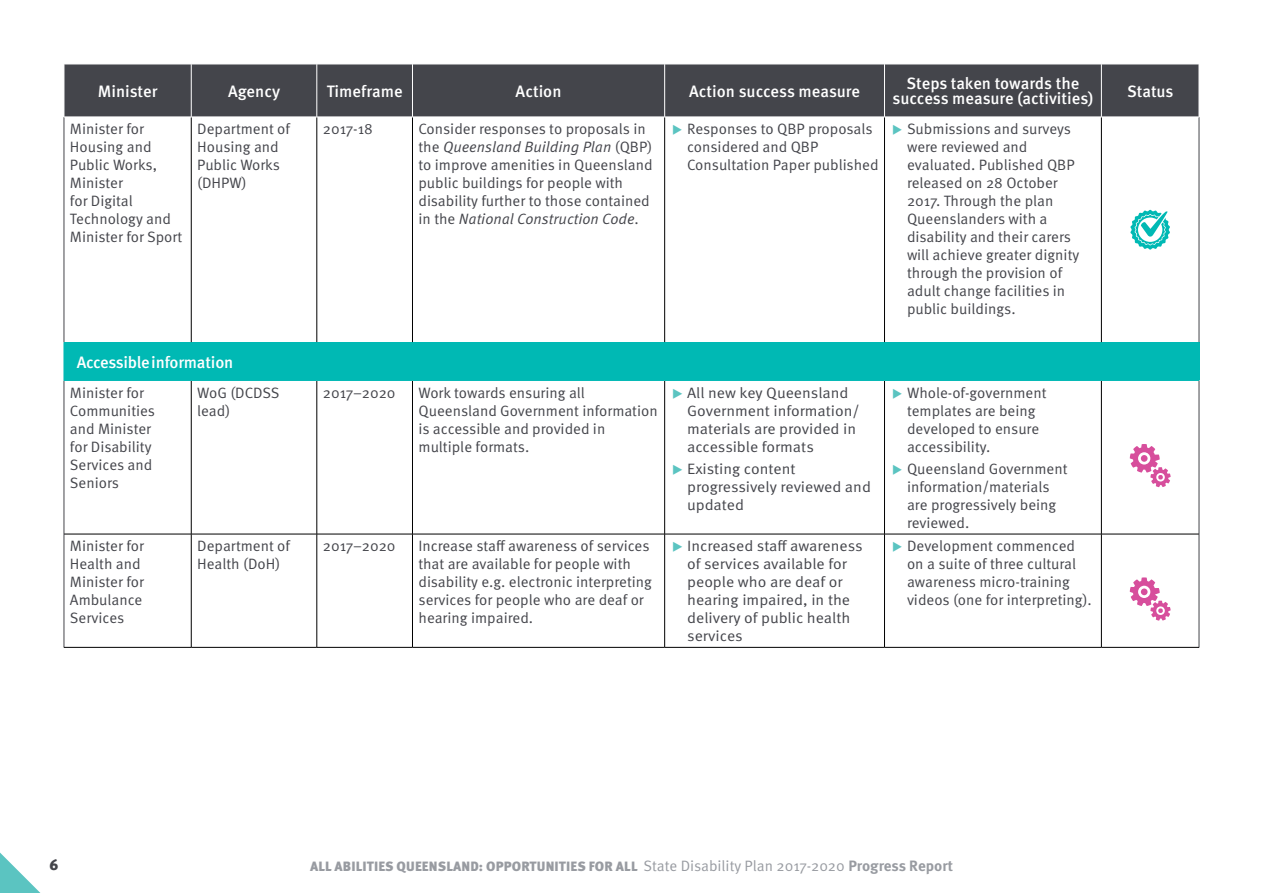
<style>
.page{position:relative;width:1263px;height:893px;background:#fff}
.page>*{position:absolute;margin:0;border:0;box-sizing:border-box;transform-origin:0 0}
.t1{font:500 16.5px/15px "Meta OT";letter-spacing:-.005em;color:#fff;text-align:center}
.t2{font:15px/18px "Meta OT Norm";color:#44454b}
.t3{font:15px/18px "Meta OT Norm";color:#44454b;scale:1.05 1}
.t4{font:15px "Meta OT Norm Ita";color:#44454b}
.t5{font:900 15px "Meta OT";color:#44454b}
.t6{font:900 13.5px "Meta OT";letter-spacing:.01em;color:#989ba1}
.s1{color:#5bc4c1}
.s2{font-family:"Meta OT Norm"}
.s3{font-family:"Meta OT Norm";font-weight:400;font-size:15px}
.s4{font-weight:700;font-size:15px}
</style>
<div class="page">
<div style="left:65px;top:65px;width:1134px;height:52px;background:#44454b"></div>
<div style="left:64px;top:342px;width:1135px;height:38px;background:#00b9b4"></div>
<hr style="left:191px;top:64px;width:1px;height:53px;background:#fff">
<hr style="left:317px;top:64px;width:1px;height:53px;background:#fff">
<hr style="left:412px;top:64px;width:1px;height:53px;background:#fff">
<hr style="left:664px;top:64px;width:1px;height:53px;background:#fff">
<hr style="left:884px;top:64px;width:1px;height:53px;background:#fff">
<hr style="left:1101px;top:64px;width:1px;height:53px;background:#fff">
<hr style="left:64px;top:117px;width:1px;height:225px;background:#44454b">
<hr style="left:1199px;top:117px;width:1px;height:225px;background:#44454b">
<hr style="left:64px;top:381px;width:1px;height:153px;background:#44454b">
<hr style="left:1199px;top:381px;width:1px;height:153px;background:#44454b">
<hr style="left:64px;top:534px;width:1px;height:113px;background:#44454b">
<hr style="left:1199px;top:534px;width:1px;height:113px;background:#44454b">
<hr style="left:191px;top:117px;width:1px;height:225px;background:#000">
<hr style="left:317px;top:117px;width:1px;height:225px;background:#000">
<hr style="left:412px;top:117px;width:1px;height:225px;background:#000">
<hr style="left:664px;top:117px;width:1px;height:225px;background:#000">
<hr style="left:884px;top:117px;width:1px;height:225px;background:#000">
<hr style="left:1101px;top:117px;width:1px;height:225px;background:#000">
<hr style="left:191px;top:381px;width:1px;height:153px;background:#000">
<hr style="left:317px;top:381px;width:1px;height:153px;background:#000">
<hr style="left:412px;top:381px;width:1px;height:153px;background:#000">
<hr style="left:664px;top:381px;width:1px;height:153px;background:#000">
<hr style="left:884px;top:381px;width:1px;height:153px;background:#000">
<hr style="left:1101px;top:381px;width:1px;height:153px;background:#000">
<hr style="left:64px;top:534px;width:127px;height:1px;background:#000">
<hr style="left:191px;top:534px;width:126px;height:1px;background:#000">
<hr style="left:191px;top:534px;width:1px;height:113px;background:#000">
<hr style="left:317px;top:534px;width:95px;height:1px;background:#000">
<hr style="left:317px;top:534px;width:1px;height:113px;background:#000">
<hr style="left:412px;top:534px;width:253px;height:1px;background:#000">
<hr style="left:412px;top:534px;width:1px;height:113px;background:#000">
<hr style="left:665px;top:534px;width:219px;height:1px;background:#000">
<hr style="left:664px;top:534px;width:1px;height:113px;background:#000">
<hr style="left:884px;top:534px;width:217px;height:1px;background:#000">
<hr style="left:884px;top:534px;width:1px;height:113px;background:#000">
<hr style="left:1101px;top:534px;width:98px;height:1px;background:#000">
<hr style="left:1101px;top:534px;width:1px;height:113px;background:#000">
<hr style="left:64px;top:647px;width:127px;height:1px;background:#000">
<hr style="left:191px;top:647px;width:126px;height:1px;background:#000">
<hr style="left:317px;top:647px;width:95px;height:1px;background:#000">
<hr style="left:412px;top:647px;width:253px;height:1px;background:#000">
<hr style="left:665px;top:647px;width:219px;height:1px;background:#000">
<hr style="left:884px;top:647px;width:217px;height:1px;background:#000">
<hr style="left:1101px;top:647px;width:98px;height:1px;background:#000">
<hr style="left:1101px;top:380px;width:98px;height:1px;background:#00b9b4">
<hr style="left:64px;top:117px;width:127px;height:1px;background:#fff">
<hr style="left:191px;top:117px;width:126px;height:1px;background:#fff">
<hr style="left:317px;top:117px;width:95px;height:1px;background:#fff">
<hr style="left:412px;top:117px;width:253px;height:1px;background:#fff">
<hr style="left:884px;top:117px;width:217px;height:1px;background:#fff">
<hr style="left:1101px;top:117px;width:98px;height:1px;background:#fff">
<hr style="left:1199px;top:343px;width:1px;height:37px;background:#00b9b4">
<hr style="left:64px;top:380px;width:127px;height:1px;background:#00b9b4">
<hr style="left:191px;top:380px;width:126px;height:1px;background:#00b9b4">
<hr style="left:317px;top:380px;width:95px;height:1px;background:#00b9b4">
<hr style="left:412px;top:380px;width:253px;height:1px;background:#00b9b4">
<hr style="left:665px;top:380px;width:219px;height:1px;background:#00b9b4">
<hr style="left:884px;top:380px;width:217px;height:1px;background:#00b9b4">
<svg style="left:1130px;top:210px;width:40px;height:40px"></svg>
<svg style="left:1130px;top:444px;width:40px;height:43px"></svg>
<svg style="left:1130px;top:577px;width:40px;height:44px"></svg>
<svg style="left:0;top:853px;width:41px;height:40px"></svg>
<p class="t1" style="left:98px;top:84px;width:61px">Minister</p>
<p class="t1" style="left:228px;top:84px;width:54px">Agency</p>
<p class="t1" style="left:327px;top:84px;width:77px">Timeframe</p>
<p class="t1" style="left:516px;top:84px;width:47px">Action</p>
<p class="t1" style="left:689px;top:84px;width:172px">Action success measure</p>
<p class="t1" style="left:892px;top:76px;width:203px">Steps taken towards the success measure (activities)</p>
<p class="t1" style="left:1127px;top:84px;width:48px">Status</p>
<p class="t2" style="left:70px;top:120px;width:114px">Minister for<br>Housing and<br>Public Works,<br>Minister<br>for Digital<br>Technology and<br>Minister for Sport</p>
<p class="t2" style="left:197px;top:120px;width:94px">Department of<br>Housing and<br>Public Works (DHPW)</p>
<p class="t2" style="left:323px;top:120px;width:52px">2017-18</p>
<p class="t2" style="left:418px;top:120px;width:229px">Consider responses to proposals in</p>
<p class="t2" style="left:687px;top:120px;width:193px;text-indent:-15px"><span class="s1">◆</span> Responses to QBP proposals considered and QBP<br>Consultation Paper published</p>
<p class="t2" style="left:907px;top:120px;width:174px;text-indent:-15px"><span class="s1">◆</span> Submissions and surveys were reviewed and evaluated. Published QBP released on 28 October<br>2017. Through the plan<br>Queenslanders with a disability and their carers will achieve greater dignity through the provision of adult change facilities in public buildings.</p>
<p class="t4" style="left:418px;top:138px;width:235px"><span class="s2">the</span> Queensland Building Plan <span class="s2">(QBP)</span></p>
<p class="t2" style="left:418px;top:156px;width:236px">to improve amenities in Queensland public buildings for people with disability further to those contained</p>
<p class="t4" style="left:418px;top:210px;width:222px"><span class="s2">in the</span> National Construction Code<span class="s2">.</span></p>
<p class="t1" style="left:77px;top:355px;width:158px">Accessible information</p>
<p class="t2" style="left:70px;top:384px;width:87px">Minister for<br>Communities and Minister for Disability<br>Services and<br>Seniors</p>
<p class="t2" style="left:197px;top:384px;width:84px">WoG (DCDSS lead)</p>
<p class="t2" style="left:323px;top:384px;width:74px">2017–2020</p>
<p class="t2" style="left:418px;top:384px;width:241px">Work towards ensuring all<br>Queensland Government information is accessible and provided in multiple formats.</p>
<p class="t3" style="left:687px;top:384px;width:166px;text-indent:-15px"><span class="s1">◆</span> All new key Queensland<br>Government information/ materials are provided in accessible formats</p>
<p class="t3" style="left:687px;top:460px;width:177px;text-indent:-15px"><span class="s1">◆</span> Existing content progressively reviewed and updated</p>
<p class="t2" style="left:907px;top:384px;width:141px;text-indent:-15px"><span class="s1">◆</span> Whole-of-government templates are being developed to ensure accessibility.</p>
<p class="t2" style="left:907px;top:460px;width:162px;text-indent:-15px"><span class="s1">◆</span> Queensland Government information/materials are progressively being reviewed.</p>
<p class="t2" style="left:70px;top:537px;width:75px">Minister for<br>Health and<br>Minister for<br>Ambulance<br>Services</p>
<p class="t2" style="left:197px;top:537px;width:94px">Department of<br>Health (DoH)</p>
<p class="t2" style="left:323px;top:537px;width:74px">2017–2020</p>
<p class="t2" style="left:418px;top:537px;width:235px">Increase staff awareness of services that are available for people with disability e.g. electronic interpreting services for people who are deaf or hearing impaired.</p>
<p class="t3" style="left:687px;top:537px;width:169px;text-indent:-15px"><span class="s1">◆</span> Increased staff awareness of services available for people who are deaf or hearing impaired, in the delivery of public health services</p>
<p class="t2" style="left:907px;top:537px;width:186px;text-indent:-15px"><span class="s1">◆</span> Development commenced on a suite of three cultural awareness micro-training videos (one for interpreting).</p>
<p class="t5" style="left:49px;top:855px;width:10px">6</p>
<p class="t6" style="left:310px;top:858px;width:645px">ALL ABILITIES QUEENSLAND: OPPORTUNITIES FOR ALL <span class="s3">State Disability Plan 2017-2020</span> <span class="s4">Progress Report</span></p>
</div>
